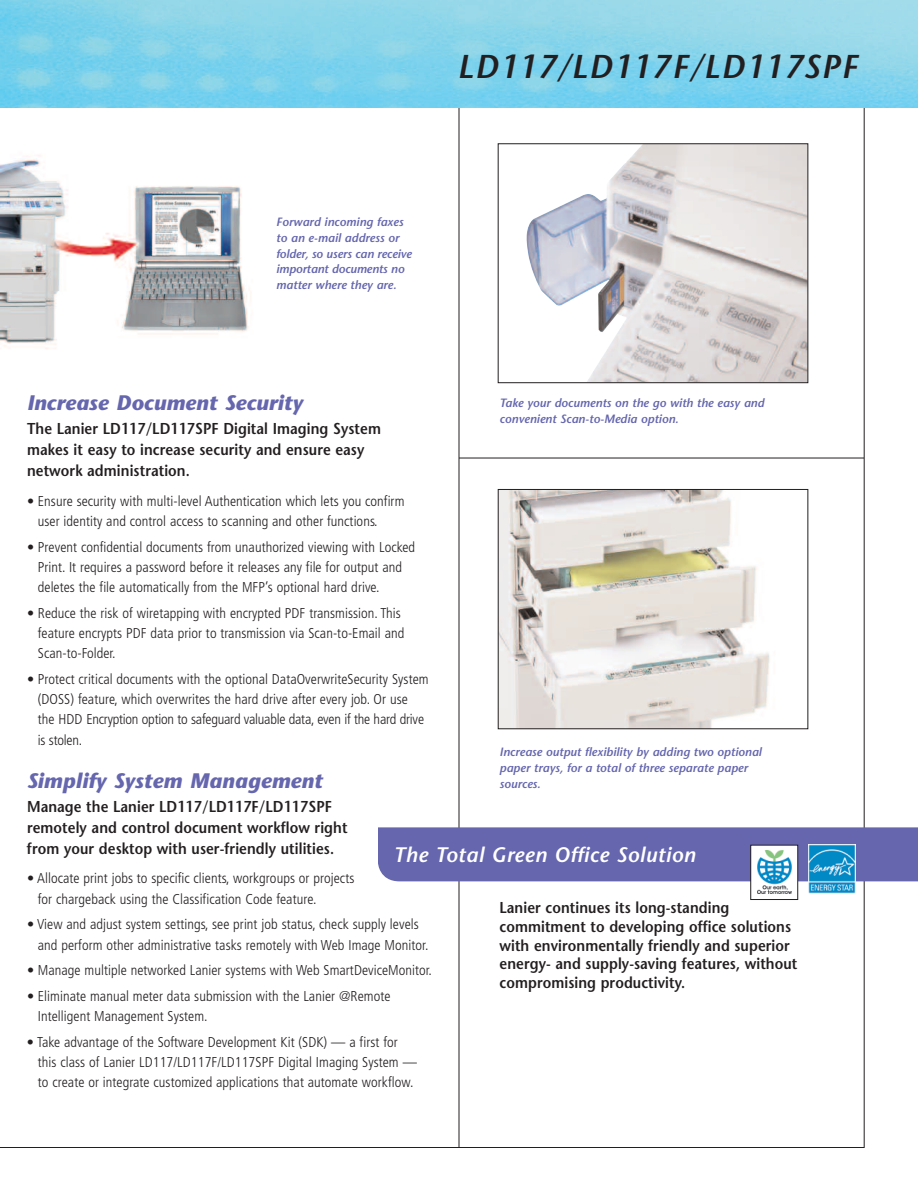
<style>
.page{position:relative;width:918px;height:1188px;background:#fff}
.page>*{position:absolute;margin:0;border:0;box-sizing:border-box;transform-origin:0 0}
.t1{font:italic 600 33px "Stone Sans";letter-spacing:.045em;color:#231f20}
.t2{font:italic 700 21px "Stone Sans";letter-spacing:.005em;color:#6566ae}
.t3{font:italic 600 21px "Stone Sans";letter-spacing:.025em;color:#fff}
.t4{font:600 15.75px/21px "Stone Sans";letter-spacing:.005em;color:#231f20;scale:.9 1}
.t5{font:300 condensed 14.25px/20.2px "Frutiger";letter-spacing:.005em;color:#231f20}
.t6{font:italic 600 12px/15.8px "Stone Sans";color:#6566ae}
</style>
<div class="page">
<hr style="left:864px;top:101px;width:1px;height:1047px;background:#231f20">
<hr style="left:459px;top:105px;width:1px;height:1043px;background:#231f20">
<hr style="left:0;top:1147px;width:864px;height:1px;background:#231f20">
<img style="left:0;top:0;width:918px;height:108px">
<hr style="left:459px;top:458px;width:405px;height:1px;background:#231f20">
<div style="left:378px;top:827px;width:540px;height:54px;background:#6566ae"></div>
<img style="left:526px;top:146px;width:280px;height:235px">
<img style="left:500px;top:491px;width:270px;height:236px">
<div style="left:498px;top:489px;width:310px;height:240px;border:1px solid #231f20"></div>
<img style="left:0;top:155px;width:251px;height:194px">
<div style="left:751px;top:845px;width:47px;height:55px;background:#fff"></div>
<img style="left:757px;top:851px;width:34px;height:43px">
<div style="left:750px;top:845px;width:48px;height:55px;border:1px solid #231f20"></div>
<img style="left:808px;top:845px;width:48px;height:49px">
<h1 class="t1" style="left:457px;top:54px;width:401px">LD117/LD117F/LD117SPF</h1>
<p class="t6" style="left:276px;top:215px;width:137px">Forward incoming faxes to an e-mail address or folder, so users can receive important documents no matter where they are.</p>
<h2 class="t2" style="left:27px;top:395px;width:278px">Increase Document Security</h2>
<p class="t4" style="left:27px;top:420px;width:395px">The Lanier LD117/LD117SPF Digital Imaging System makes it easy to increase security and ensure easy network administration.</p>
<p class="t5" style="left:38px;top:492px;width:368px;text-indent:-11px">• Ensure security with multi-level Authentication which lets you confirm user identity and control access to scanning and other functions.</p>
<p class="t5" style="left:38px;top:538px;width:379px;text-indent:-11px">• Prevent confidential documents from unauthorized viewing with Locked<br>Print. It requires a password before it releases any file for output and deletes the file automatically from the MFP’s optional hard drive.</p>
<p class="t5" style="left:38px;top:604px;width:368px;text-indent:-11px">• Reduce the risk of wiretapping with encrypted PDF transmission. This feature encrypts PDF data prior to transmission via Scan-to-Email and<br>Scan-to-Folder.</p>
<p class="t5" style="left:38px;top:670px;width:392px;text-indent:-11px">• Protect critical documents with the optional DataOverwriteSecurity System (DOSS) feature, which overwrites the hard drive after every job. Or use<br>the HDD Encryption option to safeguard valuable data, even if the hard drive is stolen.</p>
<h2 class="t2" style="left:27px;top:772px;width:297px">Simplify System Management</h2>
<p class="t4" style="left:27px;top:798px;width:358px">Manage the Lanier LD117/LD117F/LD117SPF remotely and control document workflow right from your desktop with user-friendly utilities.</p>
<p class="t5" style="left:38px;top:869px;width:318px;text-indent:-11px">• Allocate print jobs to specific clients, workgroups or projects for chargeback using the Classification Code feature.</p>
<p class="t5" style="left:38px;top:915px;width:392px;text-indent:-11px">• View and adjust system settings, see print job status, check supply levels and perform other administrative tasks remotely with Web Image Monitor.</p>
<p class="t5" style="left:27px;top:961px;width:407px">• Manage multiple networked Lanier systems with Web SmartDeviceMonitor.</p>
<p class="t5" style="left:38px;top:987px;width:354px;text-indent:-11px">• Eliminate manual meter data submission with the Lanier @Remote<br>Intelligent Management System.</p>
<p class="t5" style="left:38px;top:1033px;width:381px;text-indent:-11px">• Take advantage of the Software Development Kit (SDK) — a first for this class of Lanier LD117/LD117F/LD117SPF Digital Imaging System — to create or integrate customized applications that automate workflow.</p>
<p class="t6" style="left:500px;top:397px;width:266px">Take your documents on the go with the easy and convenient Scan-to-Media option.</p>
<p class="t6" style="left:500px;top:745px;width:264px">Increase output flexibility by adding two optional paper trays, for a total of three separate paper sources.</p>
<h2 class="t3" style="left:393px;top:847px;width:304px">The Total Green Office Solution</h2>
<p class="t4" style="left:500px;top:900px;width:333px;line-height:18.8px">Lanier continues its long-standing commitment to developing office solutions with environmentally friendly and superior energy- and supply-saving features, without compromising productivity.</p>
</div>
